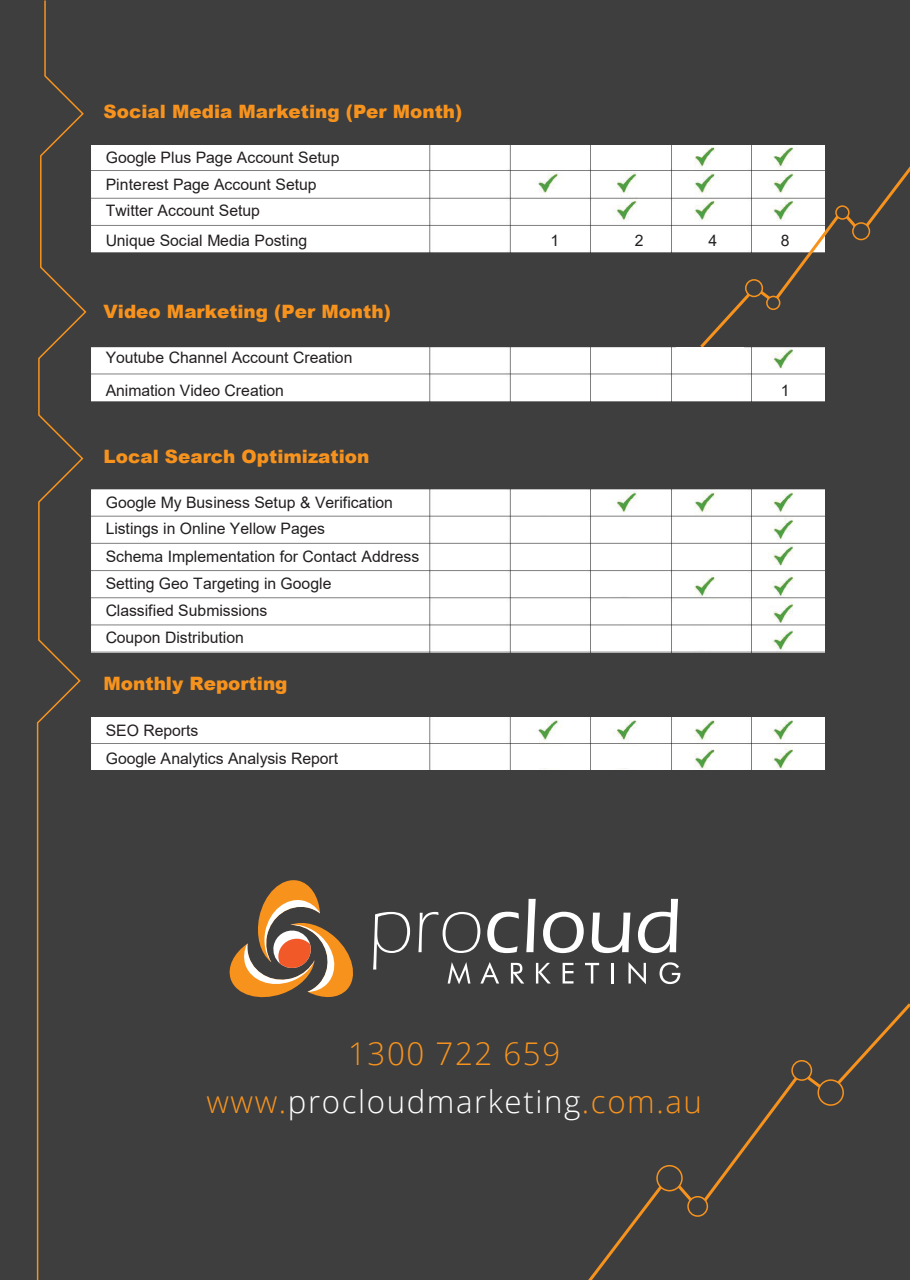
<style>
.page{position:relative;width:910px;height:1280px;background:#fff}
.page>*{position:absolute;margin:0;border:0;box-sizing:border-box;transform-origin:0 0}
.t1{font:300 31.2px/48px "Open Sans";letter-spacing:.05em;color:#f7931d;text-align:center}
.t2{font:900 18.45px "Arial";color:#f7931d}
.t3{font:15.75px/27px "Arial";letter-spacing:-.005em;color:#231f20}
.s1{color:#fff}
</style>
<div class="page">
<img style="left:90px;top:145px;width:736px;height:625px">
<div style="left:678px;top:630px;width:61px;height:20px;background:#fff"></div>
<div style="left:0;top:770px;width:910px;height:510px;background:#3e3e3f"></div>
<svg style="left:229px;top:880px;width:124px;height:118px"></svg>
<svg style="left:373px;top:912px;width:37px;height:57px"></svg>
<svg style="left:418px;top:912px;width:62px;height:41px"></svg>
<svg style="left:487px;top:912px;width:32px;height:41px"></svg>
<svg style="left:526px;top:899px;width:10px;height:53px"></svg>
<svg style="left:543px;top:912px;width:41px;height:41px"></svg>
<svg style="left:592px;top:913px;width:38px;height:40px"></svg>
<svg style="left:638px;top:899px;width:40px;height:54px"></svg>
<svg style="left:448px;top:962px;width:22px;height:22px"></svg>
<svg style="left:480px;top:962px;width:19px;height:21px"></svg>
<svg style="left:511px;top:963px;width:13px;height:20px"></svg>
<svg style="left:536px;top:963px;width:15px;height:20px"></svg>
<svg style="left:563px;top:963px;width:10px;height:20px"></svg>
<svg style="left:585px;top:963px;width:14px;height:20px"></svg>
<hr style="left:611px;top:963px;width:3px;height:20px;background:#fff">
<svg style="left:628px;top:962px;width:18px;height:22px"></svg>
<svg style="left:659px;top:962px;width:21px;height:22px"></svg>
<div style="left:0;top:253px;width:910px;height:94px;background:#3e3e3f"></div>
<div style="left:826px;top:0;width:84px;height:910px;background:#3e3e3f"></div>
<div style="left:0;top:0;width:90px;height:910px;background:#3e3e3f"></div>
<div style="left:0;top:402px;width:910px;height:87px;background:#3e3e3f"></div>
<div style="left:0;top:653px;width:910px;height:63px;background:#3e3e3f"></div>
<div style="left:0;top:0;width:910px;height:145px;background:#3e3e3f"></div>
<svg style="left:36px;top:0;width:51px;height:1280px"></svg>
<svg style="left:588px;top:1003px;width:322px;height:277px"></svg>
<div style="left:657px;top:1166px;width:25px;height:25px;background:#3e3e3f;border-radius:50%"></div>
<div style="left:656px;top:1165px;width:27px;height:26px;border:2px solid #f7931d;border-radius:50%"></div>
<div style="left:818px;top:1080px;width:25px;height:25px;background:#3e3e3f;border-radius:50%"></div>
<div style="left:817px;top:1079px;width:27px;height:27px;border:2px solid #f7931d;border-radius:50%"></div>
<div style="left:688px;top:1197px;width:19px;height:19px;background:#3e3e3f;border-radius:50%"></div>
<div style="left:687px;top:1196px;width:21px;height:21px;border:2px solid #f7931d;border-radius:50%"></div>
<div style="left:792px;top:1061px;width:19px;height:19px;background:#3e3e3f;border-radius:50%"></div>
<div style="left:791px;top:1060px;width:21px;height:21px;border:2px solid #f7931d;border-radius:50%"></div>
<svg style="left:697px;top:159px;width:213px;height:192px"></svg>
<div style="left:853px;top:223px;width:16px;height:17px;background:#3e3e3f;border-radius:50%"></div>
<div style="left:852px;top:222px;width:18px;height:18px;border:2px solid #f7931d;border-radius:50%"></div>
<div style="left:746px;top:280px;width:16px;height:16px;background:#3e3e3f;border-radius:50%"></div>
<div style="left:745px;top:279px;width:18px;height:18px;border:2px solid #f7931d;border-radius:50%"></div>
<div style="left:836px;top:206px;width:13px;height:13px;background:#3e3e3f;border-radius:50%"></div>
<div style="left:835px;top:205px;width:15px;height:15px;border:2px solid #f7931d;border-radius:50%"></div>
<div style="left:767px;top:296px;width:13px;height:13px;background:#3e3e3f;border-radius:50%"></div>
<div style="left:766px;top:296px;width:14px;height:14px;border:2px solid #f7931d;border-radius:50%"></div>
<div style="left:514px;top:491px;width:74px;height:23px;background:#fff"></div>
<div style="left:595px;top:572px;width:74px;height:24px;background:#fff"></div>
<div style="left:595px;top:600px;width:74px;height:24px;background:#fff"></div>
<div style="left:673px;top:600px;width:75px;height:24px;background:#fff"></div>
<div style="left:601px;top:746px;width:61px;height:22px;background:#fff"></div>
<div style="left:519px;top:746px;width:61px;height:22px;background:#fff"></div>
<div style="left:676px;top:347px;width:68px;height:24px;background:#fff"></div>
<p class="t2" style="left:104px;top:98px;width:360px">Social Media Marketing (Per Month)</p>
<p class="t3" style="left:106px;top:144px;width:235px">Google Plus Page Account Setup<br>Pinterest Page Account Setup<br>Twitter Account Setup</p>
<p class="t3" style="left:106px;top:227px;width:203px">Unique Social Media Posting</p>
<p class="t3" style="left:551px;top:227px;width:10px">1</p>
<p class="t3" style="left:635px;top:227px;width:10px">2</p>
<p class="t3" style="left:708px;top:227px;width:10px">4</p>
<p class="t3" style="left:781px;top:227px;width:10px">8</p>
<p class="t2" style="left:104px;top:298px;width:289px">Video Marketing (Per Month)</p>
<p class="t3" style="left:106px;top:341px;width:248px;line-height:32.5px">Youtube Channel Account Creation<br>Animation Video Creation</p>
<p class="t2" style="left:104px;top:443px;width:267px">Local Search Optimization</p>
<p class="t3" style="left:106px;top:488px;width:315px">Google My Business Setup &amp; Verification<br>Listings in Online Yellow Pages<br>Schema Implementation for Contact Address<br>Setting Geo Targeting in Google<br>Classified Submissions<br>Coupon Distribution</p>
<p class="t2" style="left:104px;top:670px;width:186px">Monthly Reporting</p>
<p class="t3" style="left:106px;top:717px;width:234px;line-height:27.6px">SEO Reports<br>Google Analytics Analysis Report</p>
<p class="t3" style="left:781px;top:377px;width:10px">1</p>
<h1 class="t1" style="left:206px;top:1028px;width:497px">1300 722 659 www.<span class="s1">procloudmarketing</span>.com.au</h1>
</div>
